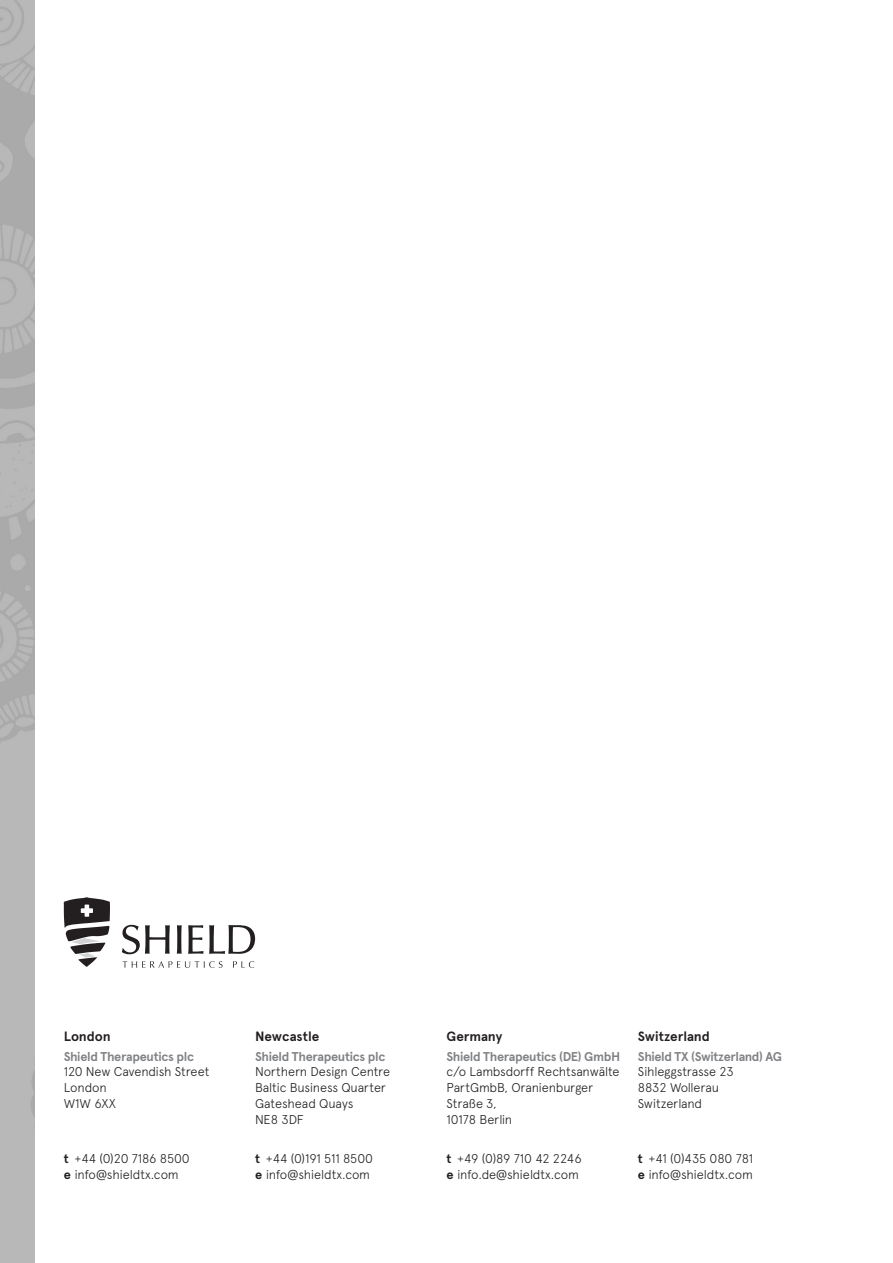
<style>
.page{position:relative;width:893px;height:1263px;background:#fff}
.page>*{position:absolute;margin:0;border:0;box-sizing:border-box;transform-origin:0 0}
.TOC_header{font:700 13.5px "Apercu Pro";letter-spacing:-.005em;color:#231f20}
.D_N_Text{font:300 12.75px/15.8px "Apercu Pro";letter-spacing:-.01em;color:#231f20}
.D_N_Text-2{font:700 12.75px "Apercu Pro";letter-spacing:-.03em;color:#808285}
.s1{font-weight:700}
</style>
<div class="page">
<img style="left:0;top:0;width:34px;height:1263px">
<svg style="left:64px;top:897px;width:46px;height:70px"></svg>
<svg style="left:122px;top:925px;width:48px;height:29px"></svg>
<svg style="left:177px;top:925px;width:5px;height:29px"></svg>
<svg style="left:188px;top:925px;width:67px;height:29px"></svg>
<svg style="left:123px;top:961px;width:131px;height:7px"></svg>
<p class="TOC_header" style="left:64px;top:1026px;width:48px">London</p>
<p class="D_N_Text-2" style="left:64px;top:1046px;width:132px">Shield Therapeutics plc</p>
<p class="D_N_Text" style="left:64px;top:1063px;width:147px">120 New Cavendish Street</p>
<p class="D_N_Text" style="left:64px;top:1079px;width:45px">London</p>
<p class="D_N_Text" style="left:64px;top:1094px;width:54px">W1W 6XX</p>
<p class="D_N_Text" style="left:64px;top:1149px;width:127px"><span class="s1">t</span> +44 (0)20 7186 8500 <span class="s1">e</span> info@shieldtx.com</p>
<p class="TOC_header" style="left:255px;top:1026px;width:66px">Newcastle</p>
<p class="D_N_Text-2" style="left:255px;top:1046px;width:132px">Shield Therapeutics plc</p>
<p class="D_N_Text" style="left:255px;top:1063px;width:137px">Northern Design Centre</p>
<p class="D_N_Text" style="left:255px;top:1079px;width:132px">Baltic Business Quarter</p>
<p class="D_N_Text" style="left:255px;top:1094px;width:100px">Gateshead Quays</p>
<p class="D_N_Text" style="left:255px;top:1110px;width:50px">NE8 3DF</p>
<p class="D_N_Text" style="left:255px;top:1149px;width:119px"><span class="s1">t</span> +44 (0)191 511 8500 <span class="s1">e</span> info@shieldtx.com</p>
<p class="TOC_header" style="left:446px;top:1026px;width:57px">Germany</p>
<p class="D_N_Text-2" style="left:446px;top:1046px;width:175px">Shield Therapeutics (DE) GmbH</p>
<p class="D_N_Text" style="left:446px;top:1063px;width:175px">c/o Lambsdorff Rechtsanwälte<br>PartGmbB, Oranienburger<br>Straße 3,<br>10178 Berlin</p>
<p class="D_N_Text" style="left:446px;top:1149px;width:137px"><span class="s1">t</span> +49 (0)89 710 42 2246</p>
<p class="D_N_Text" style="left:446px;top:1165px;width:134px"><span class="s1">e</span> info.de@shieldtx.com</p>
<p class="TOC_header" style="left:638px;top:1026px;width:73px">Switzerland</p>
<p class="D_N_Text-2" style="left:638px;top:1046px;width:146px">Shield TX (Switzerland) AG</p>
<p class="D_N_Text" style="left:638px;top:1063px;width:97px">Sihleggstrasse 23</p>
<p class="D_N_Text" style="left:638px;top:1079px;width:83px">8832 Wollerau</p>
<p class="D_N_Text" style="left:638px;top:1094px;width:66px">Switzerland</p>
<p class="D_N_Text" style="left:638px;top:1149px;width:117px"><span class="s1">t</span> +41 (0)435 080 781 <span class="s1">e</span> info@shieldtx.com</p>
</div>
